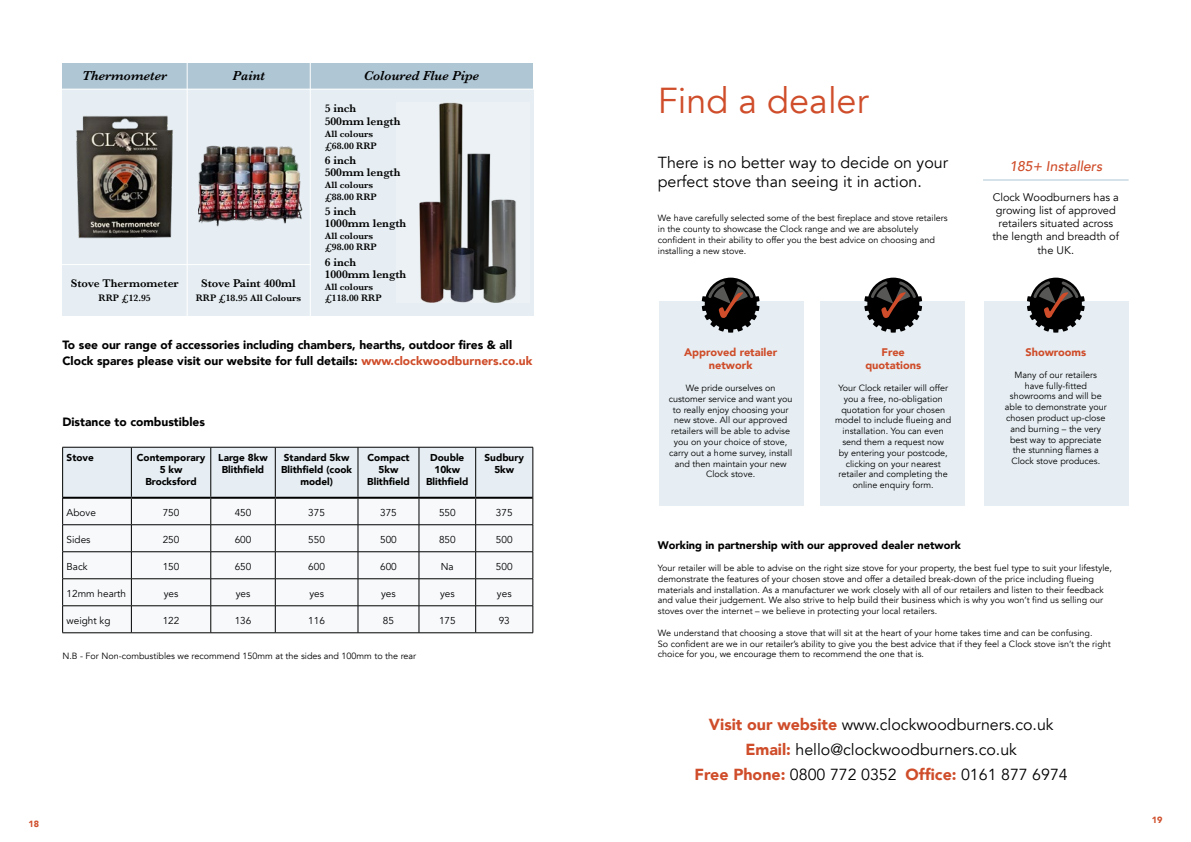
<style>
.page{position:relative;width:1191px;height:842px;background:#fff}
.page>*{position:absolute;margin:0;border:0;box-sizing:border-box;transform-origin:0 0}
.t1{font:36px "Avenir";color:#cf4d2a}
.t2{font:16px/24.7px "Avenir";color:#000;text-align:center}
.t3{font:italic 500 14px "Avenir";color:#cf4d2a}
.t4{font:italic 600 13.5px "Baskerville";color:#000}
.t5{font:900 12px/16px "Avenir LT";color:#000}
.t6{font:900 12px "Avenir";color:#000}
.t7{font:600 11.6px/12.5px "Baskerville";color:#000}
.t8{font:11px/13.2px "Avenir";color:#000;text-align:center}
.t9{font:900 11px "Avenir";color:#000}
.t10{font:900 11px/13.2px "Avenir";color:#cf4d2a;text-align:center}
.t11{font:900 10px/12px "Avenir";color:#000;text-align:center}
.t12{font:10px "Avenir";color:#000}
.t13{font:600 9.6px/11.6px "Baskerville";color:#000}
.t14{font:9px/10.8px "Avenir";color:#000;text-align:center}
.t15{font:900 9px "Avenir";color:#cf4d2a}
.s1{color:#cf4d2a}
.s2{font-weight:900;color:#cf4d2a}
</style>
<div class="page">
<div style="left:62px;top:89px;width:471px;height:227px;background:#e6eef3"></div>
<div style="left:62px;top:63px;width:471px;height:26px;background:#afc6d4"></div>
<hr style="left:57px;top:89px;width:477px;height:1px;background:#fff">
<hr style="left:62px;top:264px;width:249px;height:1px;background:#fff">
<hr style="left:310px;top:56px;width:1px;height:260px;background:#fff">
<hr style="left:187px;top:56px;width:1px;height:260px;background:#fff">
<img style="left:76px;top:115px;width:97px;height:124px">
<img style="left:198px;top:145px;width:105px;height:82px">
<img style="left:419px;top:103px;width:97px;height:199px">
<div style="left:658px;top:301px;width:145px;height:205px;background:#e6eef3"></div>
<div style="left:820px;top:301px;width:145px;height:205px;background:#e6eef3"></div>
<div style="left:983px;top:301px;width:145px;height:205px;background:#e6eef3"></div>
<hr style="left:983px;top:179px;width:145px;height:1px;background:#afc6d4">
<svg style="left:702px;top:278px;width:57px;height:55px"></svg>
<svg style="left:864px;top:278px;width:58px;height:55px"></svg>
<svg style="left:1027px;top:278px;width:57px;height:55px"></svg>
<svg style="left:62px;top:447px;width:471px;height:185px"></svg>
<hr style="left:62px;top:632px;width:69px;height:1px;background:#000">
<hr style="left:131px;top:632px;width:80px;height:1px;background:#000">
<hr style="left:211px;top:632px;width:64px;height:1px;background:#000">
<hr style="left:275px;top:632px;width:83px;height:1px;background:#000">
<hr style="left:358px;top:632px;width:61px;height:1px;background:#000">
<hr style="left:419px;top:632px;width:57px;height:1px;background:#000">
<hr style="left:476px;top:632px;width:57px;height:1px;background:#000">
<hr style="left:63px;top:497px;width:68px;height:2px;background:#000">
<hr style="left:131px;top:497px;width:80px;height:2px;background:#000">
<hr style="left:211px;top:497px;width:64px;height:2px;background:#000">
<hr style="left:275px;top:497px;width:83px;height:2px;background:#000">
<hr style="left:358px;top:497px;width:61px;height:2px;background:#000">
<hr style="left:419px;top:497px;width:57px;height:2px;background:#000">
<hr style="left:476px;top:497px;width:56px;height:2px;background:#000">
<h3 class="t4" style="left:82px;top:67px;width:86px">Thermometer</h3>
<h3 class="t4" style="left:232px;top:67px;width:34px">Paint</h3>
<h3 class="t4" style="left:364px;top:67px;width:117px">Coloured Flue Pipe</h3>
<p class="t7" style="left:71px;top:277px;width:109px">Stove Thermometer</p>
<p class="t13" style="left:99px;top:292px;width:54px">RRP £12.95</p>
<p class="t7" style="left:201px;top:277px;width:96px">Stove Paint 400ml</p>
<p class="t13" style="left:196px;top:292px;width:107px">RRP £18.95 All Colours</p>
<p class="t7" style="left:325px;top:101px;width:77px;line-height:13.5px">5 inch<br>500mm length</p>
<p class="t13" style="left:325px;top:128px;width:54px">All colours £68.00 RRP</p>
<p class="t7" style="left:325px;top:154px;width:77px">6 inch<br>500mm length</p>
<p class="t13" style="left:325px;top:179px;width:54px">All colours £88.00 RRP</p>
<p class="t7" style="left:325px;top:205px;width:83px">5 inch<br>1000mm length</p>
<p class="t13" style="left:325px;top:230px;width:54px">All colours £98.00 RRP</p>
<p class="t7" style="left:325px;top:256px;width:83px">6 inch<br>1000mm length</p>
<p class="t13" style="left:325px;top:281px;width:58px">All colours £118.00 RRP</p>
<h3 class="t5" style="left:62px;top:337px;width:471px">To see our range of accessories including chambers, hearths, outdoor fires &amp; all<br>Clock spares please visit our website for full details: <span class="s1">www.clockwoodburners.co.uk</span></h3>
<h3 class="t6" style="left:62px;top:411px;width:144px">Distance to combustibles</h3>
<p class="t11" style="left:67px;top:451px;width:29px">Stove</p>
<p class="t11" style="left:137px;top:451px;width:70px">Contemporary<br>5 kw<br>Brocksford</p>
<p class="t11" style="left:218px;top:451px;width:51px">Large 8kw<br>Blithfield</p>
<p class="t11" style="left:281px;top:451px;width:73px">Standard 5kw<br>Blithfield (cook model)</p>
<p class="t11" style="left:367px;top:451px;width:44px">Compact<br>5kw<br>Blithfield</p>
<p class="t11" style="left:426px;top:451px;width:44px">Double<br>10kw<br>Blithfield</p>
<p class="t11" style="left:484px;top:451px;width:41px">Sudbury<br>5kw</p>
<p class="t12" style="left:67px;top:507px;width:31px">Above</p>
<p class="t12" style="left:163px;top:507px;width:18px">750</p>
<p class="t12" style="left:235px;top:507px;width:18px">450</p>
<p class="t12" style="left:308px;top:507px;width:18px">375</p>
<p class="t12" style="left:380px;top:507px;width:18px">375</p>
<p class="t12" style="left:439px;top:507px;width:18px">550</p>
<p class="t12" style="left:496px;top:507px;width:18px">375</p>
<p class="t12" style="left:67px;top:534px;width:25px">Sides</p>
<p class="t12" style="left:163px;top:534px;width:18px">250</p>
<p class="t12" style="left:235px;top:534px;width:18px">600</p>
<p class="t12" style="left:308px;top:534px;width:18px">550</p>
<p class="t12" style="left:380px;top:534px;width:18px">500</p>
<p class="t12" style="left:439px;top:534px;width:18px">850</p>
<p class="t12" style="left:496px;top:534px;width:18px">500</p>
<p class="t12" style="left:67px;top:561px;width:23px">Back</p>
<p class="t12" style="left:163px;top:561px;width:18px">150</p>
<p class="t12" style="left:235px;top:561px;width:18px">650</p>
<p class="t12" style="left:308px;top:561px;width:18px">600</p>
<p class="t12" style="left:380px;top:561px;width:18px">600</p>
<p class="t12" style="left:441px;top:561px;width:14px">Na</p>
<p class="t12" style="left:496px;top:561px;width:18px">500</p>
<p class="t12" style="left:67px;top:588px;width:61px">12mm hearth</p>
<p class="t12" style="left:164px;top:588px;width:16px">yes</p>
<p class="t12" style="left:236px;top:588px;width:16px">yes</p>
<p class="t12" style="left:309px;top:588px;width:16px">yes</p>
<p class="t12" style="left:381px;top:588px;width:16px">yes</p>
<p class="t12" style="left:440px;top:588px;width:16px">yes</p>
<p class="t12" style="left:497px;top:588px;width:16px">yes</p>
<p class="t12" style="left:67px;top:615px;width:45px">weight kg</p>
<p class="t12" style="left:163px;top:615px;width:18px">122</p>
<p class="t12" style="left:235px;top:615px;width:18px">136</p>
<p class="t12" style="left:308px;top:615px;width:18px">116</p>
<p class="t12" style="left:383px;top:615px;width:13px">85</p>
<p class="t12" style="left:439px;top:615px;width:18px">175</p>
<p class="t12" style="left:499px;top:615px;width:13px">93</p>
<p class="t14" style="left:62px;top:651px;width:355px">N.B - For Non-combustibles we recommend 150mm at the sides and 100mm to the rear</p>
<p class="t15" style="left:28px;top:816px;width:12px">18</p>
<h1 class="t1" style="left:658px;top:79px;width:212px">Find a dealer</h1>
<h2 class="t2" style="left:658px;top:153px;width:292px;line-height:19.2px;text-align:left">There is no better way to decide on your perfect stove than seeing it in action.</h2>
<p class="t14" style="left:658px;top:213px;width:291px;text-align:left">We have carefully selected some of the best fireplace and stove retailers in the county to showcase the Clock range and we are absolutely confident in their ability to offer you the best advice on choosing and installing a new stove.</p>
<h3 class="t3" style="left:1009px;top:158px;width:94px">185+ Installers</h3>
<p class="t8" style="left:992px;top:191px;width:128px">Clock Woodburners has a growing list of approved retailers situated across the length and breadth of the UK.</p>
<p class="t10" style="left:684px;top:345px;width:95px">Approved retailer network</p>
<p class="t14" style="left:668px;top:383px;width:125px">We pride ourselves on customer service and want you to really enjoy choosing your new stove. All our approved retailers will be able to advise you on your choice of stove, carry out a home survey, install and then maintain your new<br>Clock stove.</p>
<p class="t10" style="left:865px;top:345px;width:57px">Free quotations</p>
<p class="t14" style="left:835px;top:383px;width:117px">Your Clock retailer will offer you a free, no-obligation quotation for your chosen model to include flueing and installation. You can even send them a request now<br>by entering your postcode, clicking on your nearest retailer and completing the online enquiry form.</p>
<p class="t10" style="left:1025px;top:345px;width:62px">Showrooms</p>
<p class="t14" style="left:1005px;top:369px;width:103px">Many of our retailers have fully-fitted showrooms and will be able to demonstrate your chosen product up-close and burning – the very best way to appreciate the stunning flames a<br>Clock stove produces.</p>
<p class="t9" style="left:658px;top:536px;width:305px">Working in partnership with our approved dealer network</p>
<p class="t14" style="left:658px;top:563px;width:456px;text-align:left">Your retailer will be able to advise on the right size stove for your property, the best fuel type to suit your lifestyle, demonstrate the features of your chosen stove and offer a detailed break-down of the price including flueing materials and installation. As a manufacturer we work closely with all of our retailers and listen to their feedback and value their judgement. We also strive to help build their business which is why you won’t find us selling our stoves over the internet – we believe in protecting your local retailers.</p>
<p class="t14" style="left:658px;top:627px;width:454px;text-align:left">We understand that choosing a stove that will sit at the heart of your home takes time and can be confusing.<br>So confident are we in our retailer’s ability to give you the best advice that if they feel a Clock stove isn’t the right choice for you, we encourage them to recommend the one that is.</p>
<h2 class="t2" style="left:694px;top:713px;width:375px"><span class="s2">Visit our website</span> www.clockwoodburners.co.uk<br><span class="s2">Email:</span> hello@clockwoodburners.co.uk<br><span class="s2">Free Phone:</span> 0800 772 0352 <span class="s2">Office:</span> 0161 877 6974</h2>
<p class="t15" style="left:1152px;top:812px;width:12px">19</p>
</div>
